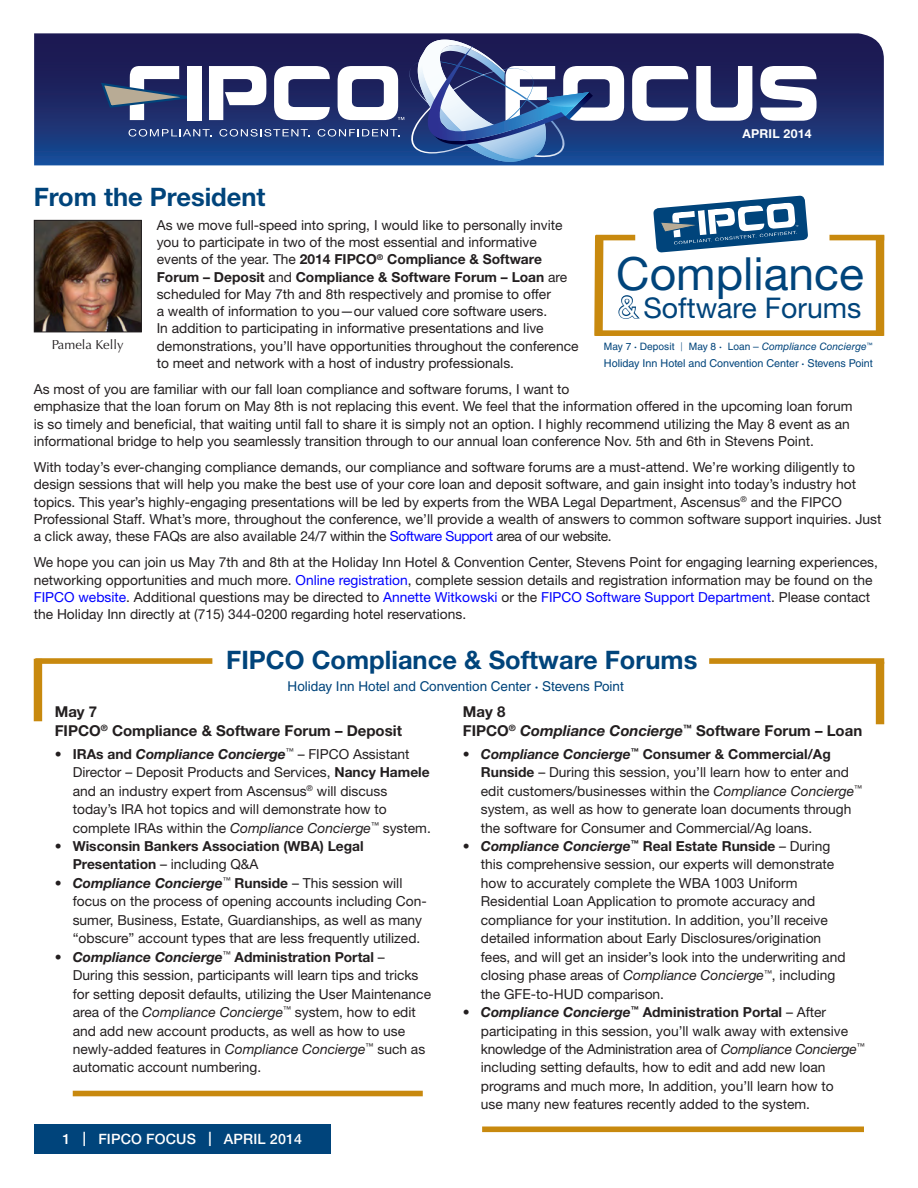
<style>
.page{position:relative;width:918px;height:1188px;background:#fff}
.page>*{position:absolute;margin:0;border:0;box-sizing:border-box;transform-origin:0 0}
.t1{font:45.75px "Helvetica Neue LT Std";color:#00447b}
.t2{font:28.5px "Helvetica Neue LT Std";color:#00447b}
.t3{font:700 25.5px "Helvetica Neue LT Std";color:#00447b}
.t4{font:700 15px "Helvetica Neue LT Std";color:#231f20}
.t5{font:500 14.25px "Helvetica Neue LT Std";letter-spacing:.01em;color:#fff}
.t6{font:13.8px/18.5px "Helvetica Neue LT Std";color:#231f20}
.t7{font:700 13.8px "Helvetica Neue LT Std";color:#231f20}
.t8{font:italic 700 13.8px "Helvetica Neue LT Std";color:#231f20}
.t9{font:13.5px "Helvetica LT Std";color:#00447b}
.t10{font:13.05px "Optima LT Std";color:#231f20}
.t11{font:700 12.3px "Helvetica Neue LT Std";letter-spacing:.02em;color:#fff}
.t12{font:10.8px "Helvetica LT Std";color:#00447b}
.t13{font:10.2px "Helvetica LT Std";color:#00447b}
.s1{font-weight:400}
.s2{color:#00f}
.s3{font-size:30.15px;color:#fff}
.s4{font-weight:700}
.s5{font-family:"Optima LT Std";font-size:9px}
.s6{font-style:italic}
.s7{font-weight:700;font-style:italic}
.s8{font-weight:400;font-style:normal}
.s9{font-style:normal}
</style>
<div class="page">
<div style="left:34px;top:1124px;width:297px;height:30px;background:#00447b"></div>
<svg style="left:34px;top:33px;width:850px;height:132px;background:#1e2f6e"></svg>
<svg style="left:632px;top:66px;width:56px;height:55px"></svg>
<svg style="left:696px;top:66px;width:56px;height:55px"></svg>
<svg style="left:760px;top:66px;width:57px;height:55px"></svg>
<svg style="left:99px;top:40px;width:525px;height:122px"></svg>
<img style="left:36px;top:222px;width:104px;height:108px">
<div style="left:34px;top:220px;width:108px;height:112px;border:1px solid #231f20"></div>
<div style="left:595px;top:330px;width:289px;height:6px;background:#c8890e"></div>
<svg style="left:618px;top:295px;width:22px;height:24px"></svg>
<svg style="left:653px;top:195px;width:155px;height:58px"></svg>
<div style="left:596px;top:235px;width:39px;height:5px;background:#c8890e"></div>
<div style="left:830px;top:235px;width:54px;height:5px;background:#c8890e"></div>
<svg style="left:594px;top:234px;width:14px;height:102px"></svg>
<div style="left:876px;top:235px;width:8px;height:101px;background:#c8890e"></div>
<div style="left:73px;top:1091px;width:350px;height:5px;background:#c8890e"></div>
<div style="left:482px;top:1127px;width:382px;height:5px;background:#c8890e"></div>
<div style="left:35px;top:658px;width:177px;height:6px;background:#c8890e"></div>
<div style="left:709px;top:658px;width:175px;height:6px;background:#c8890e"></div>
<div style="left:876px;top:662px;width:8px;height:62px;background:#c8890e"></div>
<div style="left:34px;top:659px;width:8px;height:62px;background:#c8890e"></div>
<p class="t3" style="left:34px;top:181px;width:233px">From the President</p>
<p class="t11" style="left:710px;top:126px;width:102px">FEBRUARY 2013</p>
<p class="t11" style="left:742px;top:126px;width:71px">APRIL 2014</p>
<p class="t6" style="left:157px;top:215px;width:407px">As we move full-speed into spring, I would like to personally invite</p>
<p class="t6" style="left:157px;top:233px;width:382px">you to participate in two of the most essential and informative</p>
<p class="t7" style="left:157px;top:251px;width:387px"><span class="s1">events of the year. The</span> 2014 FIPCO<sup>®</sup> Compliance &amp; Software</p>
<p class="t7" style="left:157px;top:268px;width:412px">Forum – Deposit <span class="s1">and</span> Compliance &amp; Software Forum – Loan <span class="s1">are</span></p>
<p class="t6" style="left:157px;top:284px;width:396px">scheduled for May 7th and 8th respectively and promise to offer</p>
<p class="t6" style="left:157px;top:302px;width:392px">a wealth of information to you—our valued core software users.</p>
<p class="t6" style="left:157px;top:319px;width:388px">In addition to participating in informative presentations and live</p>
<p class="t6" style="left:157px;top:336px;width:423px">demonstrations, you’ll have opportunities throughout the conference</p>
<p class="t6" style="left:157px;top:353px;width:359px">to meet and network with a host of industry professionals.</p>
<p class="t6" style="left:34px;top:380px;width:537px">As most of you are familiar with our fall loan compliance and software forums, I want to</p>
<p class="t6" style="left:34px;top:398px;width:820px;line-height:17.2px">emphasize that the loan forum on May 8th is not replacing this event. We feel that the information offered in the upcoming loan forum is so timely and beneficial, that waiting until fall to share it is simply not an option. I highly recommend utilizing the May 8 event as an informational bridge to help you seamlessly transition through to our annual loan conference Nov. 5th and 6th in Stevens Point.</p>
<p class="t6" style="left:34px;top:458px;width:849px;line-height:17.2px">With today’s ever-changing compliance demands, our compliance and software forums are a must-attend. We’re working diligently to design sessions that will help you make the best use of your core loan and deposit software, and gain insight into today’s industry hot topics. This year’s highly-engaging presentations will be led by experts from the WBA Legal Department, Ascensus<sup>®</sup> and the FIPCO Professional Staff. What’s more, throughout the conference, we’ll provide a wealth of answers to common software support inquiries. Just a click away, these FAQs are also available 24/7 within the <span class="s2">Software Support</span> area of our website.</p>
<p class="t6" style="left:34px;top:554px;width:846px;line-height:17.2px">We hope you can join us May 7th and 8th at the Holiday Inn Hotel &amp; Convention Center, Stevens Point for engaging learning experiences, networking opportunities and much more. <span class="s2">Online registration</span>, complete session details and registration information may be found on the <span class="s2">FIPCO website</span>. Additional questions may be directed to <span class="s2">Annette Witkowski</span> or the <span class="s2">FIPCO Software Support Department</span>. Please contact the Holiday Inn directly at (715) 344-0200 regarding hotel reservations.</p>
<p class="t1" style="left:616px;top:247px;width:249px">Compliance</p>
<p class="t2" style="left:618px;top:290px;width:245px"><span class="s3">&amp;</span> Software Forums</p>
<p class="t10" style="left:52px;top:337px;width:73px">Pamela Kelly</p>
<p class="t13" style="left:604px;top:341px;width:270px">May 7 <span class="s4">·</span> Deposit <span class="s5">|</span> May 8 <span class="s4">·</span> Loan – <span class="s6">Compliance Concierge</span><sup>™</sup></p>
<p class="t12" style="left:604px;top:357px;width:271px">Holiday Inn Hotel and Convention Center <span class="s4">·</span> Stevens Point</p>
<p class="t3" style="left:226px;top:645px;width:473px">FIPCO Compliance &amp; Software Forums</p>
<p class="t9" style="left:288px;top:678px;width:338px">Holiday Inn Hotel and Convention Center <span class="s4">·</span> Stevens Point</p>
<p class="t4" style="left:55px;top:703px;width:44px">May 7</p>
<p class="t4" style="left:55px;top:721px;width:349px">FIPCO<sup>®</sup> Compliance &amp; Software Forum – Deposit</p>
<p class="t6" style="left:73px;top:744px;width:359px;text-indent:-18px">• <span class="s4">IRAs and</span> <span class="s7">Compliance Concierge</span><sup>™</sup> – FIPCO Assistant<br>Director – Deposit Products and Services, <span class="s4">Nancy Hamele </span>and an industry expert from Ascensus<sup>®</sup> will discuss</p>
<p class="t6" style="left:73px;top:800px;width:316px">today’s IRA hot topics and will demonstrate how to</p>
<p class="t6" style="left:73px;top:818px;width:360px">complete IRAs within the <span class="s6">Compliance Concierge</span><sup>™</sup> system.</p>
<p class="t7" style="left:55px;top:838px;width:310px"><span class="s1">•</span> Wisconsin Bankers Association (WBA) Legal</p>
<p class="t6" style="left:73px;top:855px;width:187px"><span class="s4">Presentation</span> – including Q&amp;A</p>
<p class="t6" style="left:73px;top:874px;width:356px;text-indent:-18px">• <span class="s7">Compliance Concierge</span><sup>™</sup> <span class="s4">Runside</span> – This session will focus on the process of opening accounts including Con&shy;sumer, Business, Estate, Guardianships, as well as many “obscure” account types that are less frequently utilized.</p>
<p class="t7" style="left:55px;top:948px;width:332px"><span class="s1">•</span> <span class="s6">Compliance Concierge</span><sup>™</sup> Administration Portal <span class="s1">–</span></p>
<p class="t6" style="left:73px;top:966px;width:360px">During this session, participants will learn tips and tricks for setting deposit defaults, utilizing the User Maintenance area of the <span class="s6">Compliance Concierge</span><sup>™</sup> system, how to edit and add new account products, as well as how to use newly-added features in <span class="s6">Compliance Concierge</span><sup>™</sup> such as automatic account numbering.</p>
<p class="t5" style="left:62px;top:1131px;width:241px">1 | FIPCO FOCUS | APRIL 2014</p>
<p class="t4" style="left:463px;top:703px;width:44px">May 8</p>
<p class="t4" style="left:463px;top:721px;width:401px">FIPCO<sup>®</sup> <span class="s6">Compliance Concierge</span><sup>™</sup> Software Forum – Loan</p>
<p class="t6" style="left:481px;top:744px;width:383px;text-indent:-18px">• <span class="s7">Compliance Concierge</span><sup>™</sup> <span class="s4">Consumer &amp; Commercial/Ag Runside</span> – During this session, you’ll learn how to enter and edit customers/businesses within the <span class="s6">Compliance Concierge</span><sup>™ </sup>system, as well as how to generate loan documents through the software for Consumer and Commercial/Ag loans.</p>
<p class="t8" style="left:463px;top:838px;width:369px"><span class="s8">•</span> Compliance Concierge<sup>™</sup> <span class="s9">Real Estate Runside</span> <span class="s8">– During</span></p>
<p class="t6" style="left:481px;top:855px;width:355px">this comprehensive session, our experts will demonstrate</p>
<p class="t6" style="left:481px;top:874px;width:318px">how to accurately complete the WBA 1003 Uniform</p>
<p class="t6" style="left:481px;top:892px;width:336px">Residential Loan Application to promote accuracy and</p>
<p class="t6" style="left:481px;top:911px;width:349px">compliance for your institution. In addition, you’ll receive</p>
<p class="t6" style="left:481px;top:929px;width:342px">detailed information about Early Disclosures/origination</p>
<p class="t6" style="left:481px;top:947px;width:366px">fees, and will get an insider’s look into the underwriting and closing phase areas of <span class="s6">Compliance Concierge</span><sup>™</sup>, including</p>
<p class="t6" style="left:481px;top:984px;width:185px">the GFE-to-HUD comparison.</p>
<p class="t6" style="left:481px;top:1003px;width:385px;text-indent:-18px">• <span class="s7">Compliance Concierge</span><sup>™</sup> <span class="s4">Administration Portal</span> – After participating in this session, you’ll walk away with extensive knowledge of the Administration area of <span class="s6">Compliance Concierge</span><sup>™</sup></p>
<p class="t6" style="left:481px;top:1058px;width:346px">including setting defaults, how to edit and add new loan</p>
<p class="t6" style="left:481px;top:1077px;width:354px">programs and much more, In addition, you’ll learn how to</p>
<p class="t6" style="left:481px;top:1095px;width:331px">use many new features recently added to the system.</p>
</div>
